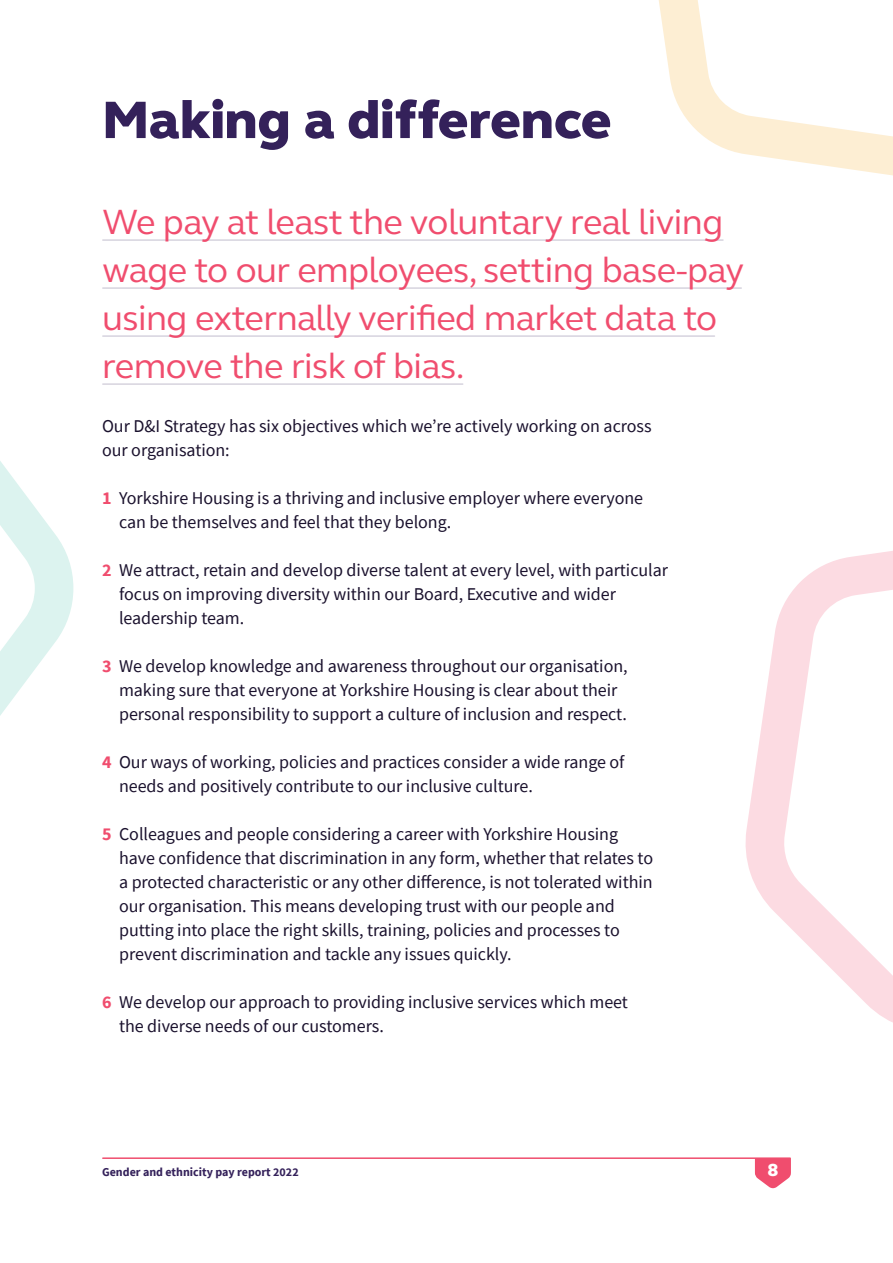
<style>
.page{position:relative;width:893px;height:1263px;background:#fff}
.page>*{position:absolute;margin:0;border:0;box-sizing:border-box;transform-origin:0 0}
.t1{font:800 54px "FS Elliot";color:#34215a}
.t2{font:36px/48px "FS Elliot";letter-spacing:-.015em;color:#f04d6e}
.t3{font:18px/24px "Source Sans Pro";color:#1a112d}
.t4{font:800 18px "FS Elliot";color:#fff}
.t5{font:700 12px "Source Sans Pro";color:#34215a}
.s1{font-weight:700;color:#f04d6e}
</style>
<div class="page">
<svg style="left:745px;top:551px;width:148px;height:472px"></svg>
<svg style="left:658px;top:0;width:235px;height:176px"></svg>
<svg style="left:0;top:461px;width:73px;height:255px"></svg>
<svg style="left:755px;top:1158px;width:36px;height:30px"></svg>
<hr style="left:103px;top:1157px;width:687px;height:2px;background:#f04d6e">
<hr style="left:103px;top:239px;width:620px;height:2px;background:#d6d3de">
<hr style="left:103px;top:287px;width:638px;height:2px;background:#d6d3de">
<hr style="left:103px;top:335px;width:611px;height:2px;background:#d6d3de">
<hr style="left:103px;top:383px;width:360px;height:2px;background:#d6d3de">
<h1 class="t1" style="left:102px;top:84px;width:511px">Making a dif ference</h1>
<h2 class="t2" style="left:102px;top:197px;width:643px">We pay at least the voluntary real living wage to our employees, setting base-pay using externally verified market data to remove the risk of bias.</h2>
<p class="t3" style="left:102px;top:414px;width:551px">Our D&amp;I Strategy has six objectives which we’re actively working on across our organisation:</p>
<p class="t3" style="left:119px;top:486px;width:526px;text-indent:-17px"><span class="s1">1</span> Yorkshire Housing is a thriving and inclusive employer where everyone can be themselves and feel that they belong.</p>
<p class="t3" style="left:119px;top:558px;width:551px;text-indent:-17px"><span class="s1">2</span> We attract, retain and develop diverse talent at every level, with particular focus on improving diversity within our Board, Executive and wider leadership team.</p>
<p class="t3" style="left:119px;top:654px;width:510px;text-indent:-17px"><span class="s1">3</span> We develop knowledge and awareness throughout our organisation, making sure that everyone at Yorkshire Housing is clear about their personal responsibility to support a culture of inclusion and respect.</p>
<p class="t3" style="left:119px;top:750px;width:507px;text-indent:-17px"><span class="s1">4</span> Our ways of working, policies and practices consider a wide range of needs and positively contribute to our inclusive culture.</p>
<p class="t3" style="left:119px;top:822px;width:535px;text-indent:-17px"><span class="s1">5</span> Colleagues and people considering a career with Yorkshire Housing have confidence that discrimination in any form, whether that relates to a protected characteristic or any other difference, is not tolerated within our organisation. This means developing trust with our people and putting into place the right skills, training, policies and processes to prevent discrimination and tackle any issues quickly.</p>
<p class="t3" style="left:119px;top:990px;width:510px;text-indent:-17px"><span class="s1">6</span> We develop our approach to providing inclusive services which meet the diverse needs of our customers.</p>
<p class="t5" style="left:102px;top:1164px;width:198px">Gender and ethnicity pay report 2022</p>
<p class="t4" style="left:768px;top:1158px;width:12px">8</p>
</div>
